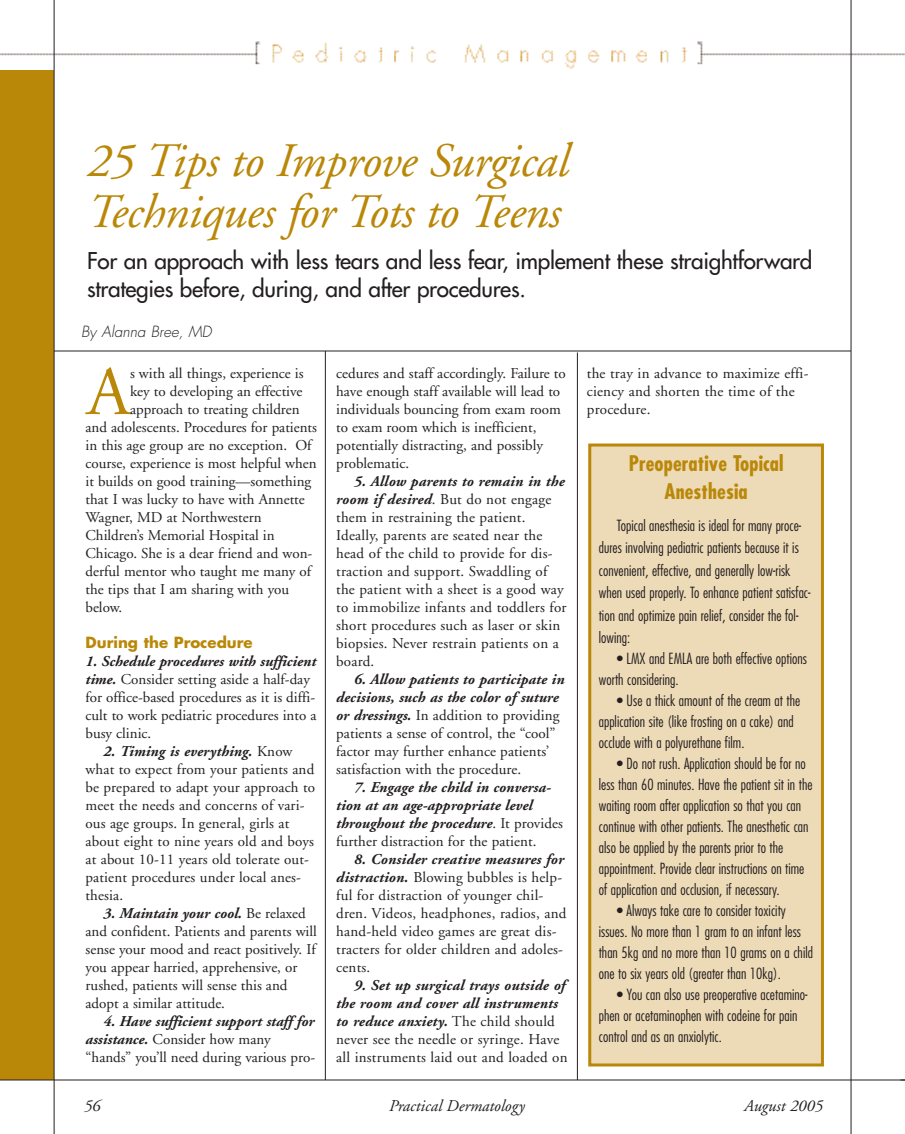
<style>
.page{position:relative;width:905px;height:1134px;background:#fff}
.page>*{position:absolute;margin:0;border:0;box-sizing:border-box;transform-origin:0 0}
.t1{font:69.3px "Adobe Garamond";color:#ba8808}
.t2{font:italic 48px/51px "Adobe Garamond";letter-spacing:-.01em;color:#ba8808}
.t3{font:22.5px/28.5px "Futura";letter-spacing:-.01em;color:#231f20}
.t4{font:700 condensed 21px/28.5px "Futura";letter-spacing:.005em;color:#ba8808;text-align:center}
.t5{font:italic 16.5px "Adobe Garamond";color:#231f20}
.t6{font:15px/18px "Adobe Garamond";color:#231f20}
.t7{font:300 condensed 15px/21px "Futura";letter-spacing:.005em;color:#231f20}
.t8{font:italic 700 15px/18px "Adobe Garamond";letter-spacing:.005em;color:#231f20}
.t9{font:700 15px "Futura";color:#ba8808}
.t10{font:italic 300 15px "Futura";color:#231f20}
.s1{font-weight:700;font-style:italic}
.s2{font-weight:400;font-style:normal}
</style>
<div class="page">
<div style="left:0;top:54px;width:54px;height:1026px;background:#ba8808"></div>
<hr style="left:0;top:1080px;width:904px;height:1px;background:#231f20">
<img style="left:1px;top:41px;width:903px;height:28px">
<hr style="left:54px;top:0;width:1px;height:1134px;background:#231f20">
<hr style="left:577px;top:352px;width:1px;height:728px;background:#231f20">
<hr style="left:54px;top:351px;width:796px;height:1px;background:#231f20">
<hr style="left:850px;top:0;width:1px;height:1134px;background:#231f20">
<hr style="left:325px;top:351px;width:1px;height:729px;background:#231f20">
<div style="left:589px;top:445px;width:233px;height:620px;background:#eddab7"></div>
<div style="left:588px;top:444px;width:236px;height:622px;border:3px solid #ba8808"></div>
<h2 class="t2" style="left:87px;top:139px;width:483px">25 Tips to Improve Surgical<br>Techniques for Tots to Teens</h2>
<h3 class="t3" style="left:87px;top:248px;width:726px">For an approach with less tears and less fear, implement these straightforward strategies before, during, and after procedures.</h3>
<p class="t10" style="left:81px;top:324px;width:132px">By Alanna Bree, MD</p>
<h1 class="t1" style="left:87px;top:364px;width:45px">A</h1>
<p class="t6" style="left:130px;top:366px;width:175px">s with all things, experience is</p>
<p class="t6" style="left:130px;top:384px;width:174px">key to developing an effective</p>
<p class="t6" style="left:130px;top:402px;width:171px">approach to treating children</p>
<p class="t6" style="left:86px;top:420px;width:233px">and adolescents. Procedures for patients</p>
<p class="t6" style="left:86px;top:438px;width:227px">in this age group are no exception. Of</p>
<p class="t6" style="left:86px;top:456px;width:233px">course, experience is most helpful when</p>
<p class="t6" style="left:86px;top:474px;width:227px">it builds on good training—something</p>
<p class="t6" style="left:86px;top:492px;width:221px">that I was lucky to have with Annette</p>
<p class="t6" style="left:86px;top:510px;width:177px">Wagner, MD at Northwestern</p>
<p class="t6" style="left:86px;top:528px;width:190px">Children’s Memorial Hospital in</p>
<p class="t6" style="left:86px;top:546px;width:228px">Chicago. She is a dear friend and won-</p>
<p class="t6" style="left:86px;top:564px;width:227px">derful mentor who taught me many of</p>
<p class="t6" style="left:86px;top:582px;width:205px">the tips that I am sharing with you</p>
<p class="t6" style="left:86px;top:600px;width:38px">below.</p>
<p class="t9" style="left:86px;top:636px;width:169px">During the Procedure</p>
<p class="t6" style="left:86px;top:654px;width:232px"><span class="s1">1. Schedule procedures with sufficient time.</span> Consider setting aside a half-day for office-based procedures as it is diffi&shy;cult to work pediatric procedures into a busy clinic.</p>
<p class="t6" style="left:85px;top:744px;width:231px;text-indent:18px"><span class="s1">2. Timing is everything.</span> Know what to expect from your patients and be prepared to adapt your approach to meet the needs and concerns of vari&shy;ous age groups. In general, girls at about eight to nine years old and boys at about 10-11 years old tolerate out&shy;patient procedures under local anes&shy;thesia.</p>
<p class="t6" style="left:86px;top:906px;width:233px;text-indent:18px"><span class="s1">3. Maintain your cool.</span> Be relaxed and confident. Patients and parents will sense your mood and react positively. If you appear harried, apprehensive, or rushed, patients will sense this and adopt a similar attitude.</p>
<p class="t6" style="left:85px;top:1014px;width:231px;text-indent:18px"><span class="s1">4. Have sufficient support staff for assistance.</span> Consider how many “hands” you’ll need during various pro-</p>
<p class="t6" style="left:336px;top:366px;width:231px">cedures and staff accordingly. Failure to have enough staff available will lead to individuals bouncing from exam room to exam room which is inefficient, potentially distracting, and possibly problematic.</p>
<p class="t6" style="left:336px;top:474px;width:232px;text-indent:18px"><span class="s1">5. Allow parents to remain in the room if desired</span>. But do not engage them in restraining the patient.<br>Ideally, parents are seated near the head of the child to provide for dis&shy;traction and support. Swaddling of the patient with a sheet is a good way to immobilize infants and toddlers for short procedures such as laser or skin biopsies. Never restrain patients on a board.</p>
<p class="t6" style="left:336px;top:672px;width:230px;text-indent:18px"><span class="s1">6. Allow patients to participate in decisions, such as the color of suture or dressings.</span> In addition to providing patients a sense of control, the “cool” factor may further enhance patients’ satisfaction with the procedure.</p>
<p class="t8" style="left:336px;top:780px;width:228px;text-indent:18px">7. Engage the child in conversa&shy;tion at an age-appropriate level throughout the procedure<span class="s2">. It provides further distraction for the patient.</span></p>
<p class="t6" style="left:336px;top:852px;width:232px;text-indent:18px"><span class="s1">8. Consider creative measures for distraction.</span> Blowing bubbles is help&shy;ful for distraction of younger chil&shy;dren. Videos, headphones, radios, and hand-held video games are great dis&shy;tracters for older children and adoles&shy;cents.</p>
<p class="t6" style="left:336px;top:978px;width:233px;text-indent:18px"><span class="s1">9. Set up surgical trays outside of the room and cover all instruments to reduce anxiety.</span> The child should never see the needle or syringe. Have all instruments laid out and loaded on</p>
<p class="t6" style="left:587px;top:366px;width:223px">the tray in advance to maximize effi&shy;ciency and shorten the time of the procedure.</p>
<h3 class="t4" style="left:628px;top:451px;width:156px">Preoperative Topical<br>Anesthesia</h3>
<p class="t7" style="left:598px;top:515px;width:213px;line-height:22.5px;text-indent:18px">Topical anesthesia is ideal for many proce&shy;dures involving pediatric patients because it is convenient, effective, and generally low-risk when used properly. To enhance patient satisfac&shy;tion and optimize pain relief, consider the fol&shy;lowing:</p>
<p class="t7" style="left:598px;top:649px;width:210px;text-indent:18px">• LMX and EMLA are both effective options worth considering.</p>
<p class="t7" style="left:598px;top:691px;width:203px;text-indent:18px">• Use a thick amount of the cream at the application site (like frosting on a cake) and occlude with a polyurethane film.</p>
<p class="t7" style="left:598px;top:754px;width:215px;text-indent:18px">• Do not rush. Application should be for no less than 60 minutes. Have the patient sit in the waiting room after application so that you can continue with other patients. The anesthetic can also be applied by the parents prior to the appointment. Provide clear instructions on time of application and occlusion, if necessary.</p>
<p class="t7" style="left:598px;top:901px;width:216px;text-indent:18px">• Always take care to consider toxicity issues. No more than 1 gram to an infant less than 5kg and no more than 10 grams on a child one to six years old (greater than 10kg).</p>
<p class="t7" style="left:598px;top:985px;width:210px;text-indent:18px">• You can also use preoperative acetamino&shy;phen or acetaminophen with codeine for pain control and as an anxiolytic.</p>
<p class="t5" style="left:84px;top:1099px;width:18px">56</p>
<p class="t5" style="left:389px;top:1099px;width:137px">Practical Dermatology</p>
<p class="t5" style="left:744px;top:1099px;width:80px">August 2005</p>
</div>
